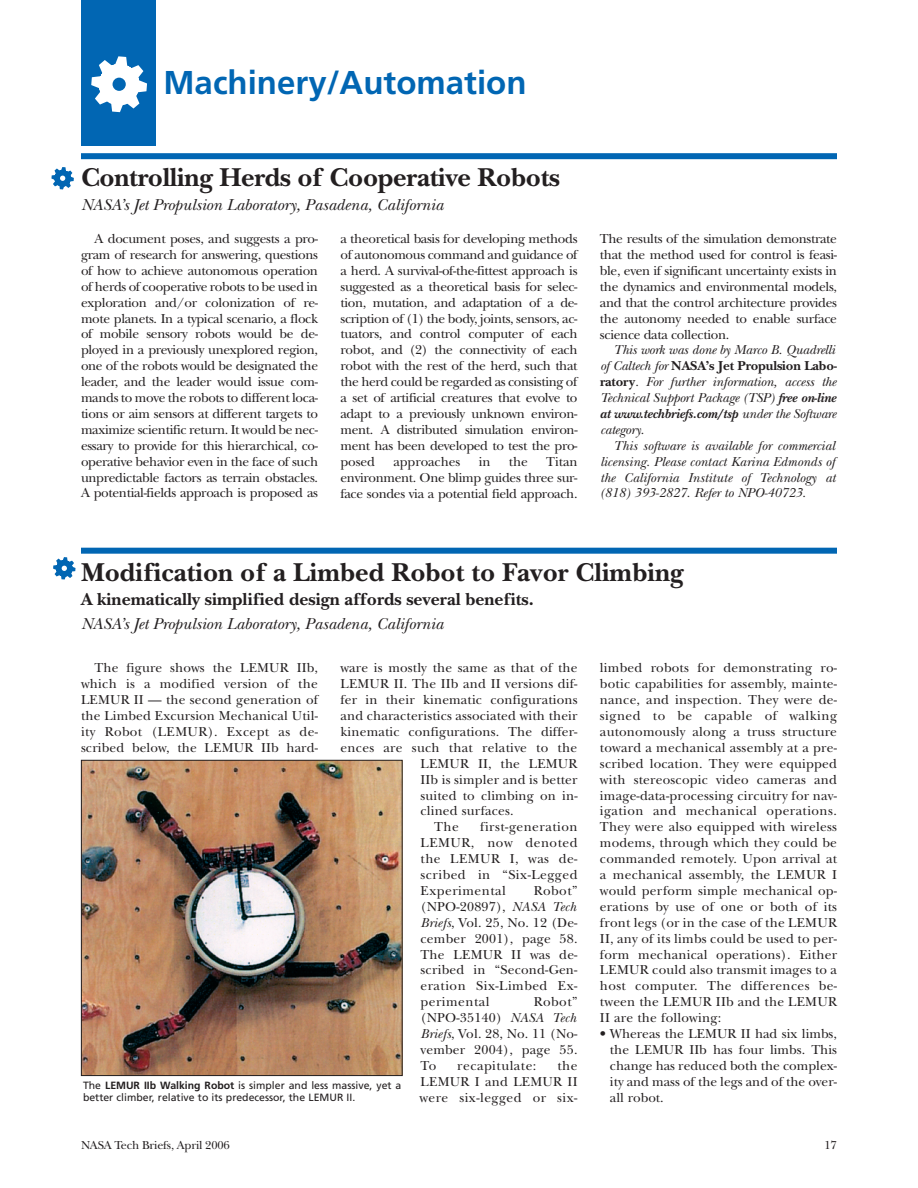
<style>
.page{position:relative;width:918px;height:1188px;background:#fff}
.page>*{position:absolute;margin:0;border:0;box-sizing:border-box;transform-origin:0 0}
.t1{font:700 33px "Frutiger";color:#0166b3}
.t2{font:700 27px "New Baskerville";color:#231f20}
.t3{font:700 18px "New Baskerville";color:#231f20}
.t4{font:italic 16.5px "New Baskerville";color:#231f20}
.t5{font:13.5px/15.9px "New Baskerville";letter-spacing:.01em;color:#231f20;text-align:justify}
.t6{font:italic 13.5px/15.9px "New Baskerville";letter-spacing:-.01em;color:#231f20}
.t7{font:13.5px "New Baskerville";letter-spacing:.035em;color:#231f20}
.t8{font:12px "New Baskerville";letter-spacing:-.015em;color:#231f20}
.t9{font:10.5px/12px "Frutiger";color:#231f20}
.s1{font-weight:700;font-style:normal}
.s2{font-weight:700}
.s3{font-style:italic}
</style>
<div class="page">
<div style="left:81px;top:0;width:75px;height:145px;background:#0166b3"></div>
<svg style="left:91px;top:56px;width:56px;height:56px"></svg>
<div style="left:113px;top:78px;width:13px;height:13px;background:#0166b3;border-radius:50%"></div>
<div style="left:81px;top:548px;width:756px;height:6px;background:#0166b3"></div>
<img style="left:83px;top:762px;width:318px;height:312px">
<div style="left:81px;top:760px;width:322px;height:316px;border:1px solid #231f20"></div>
<div style="left:81px;top:153px;width:756px;height:6px;background:#0166b3"></div>
<svg style="left:51px;top:167px;width:23px;height:22px"></svg>
<svg style="left:53px;top:557px;width:23px;height:23px"></svg>
<h1 class="t1" style="left:164px;top:69px;width:365px">Machinery/Automation</h1>
<h2 class="t2" style="left:81px;top:168px;width:480px">Controlling Herds of Cooperative Robots</h2>
<p class="t4" style="left:81px;top:199px;width:364px">NASA’s Jet Propulsion Laboratory, Pasadena, California</p>
<p class="t5" style="left:81px;top:232px;width:239px;text-indent:14px">A document poses, and suggests a pro&shy;gram of research for answering, questions of how to achieve autonomous operation of herds of cooperative robots to be used in exploration and/or colonization of re&shy;mote planets. In a typical scenario, a flock of mobile sensory robots would be de&shy;ployed in a previously unexplored region, one of the robots would be designated the leader, and the leader would issue com&shy;mands to move the robots to different loca&shy;tions or aim sensors at different targets to maximize scientific return. It would be nec&shy;essary to provide for this hierarchical, co&shy;operative behavior even in the face of such unpredictable factors as terrain obstacles.<br>A potential-fields approach is proposed as</p>
<p class="t5" style="left:340px;top:232px;width:239px">a theoretical basis for developing methods of autonomous command and guidance of a herd. A survival-of-the-fittest approach is suggested as a theoretical basis for selec&shy;tion, mutation, and adaptation of a de&shy;scription of (1) the body, joints, sensors, ac&shy;tuators, and control computer of each robot, and (2) the connectivity of each robot with the rest of the herd, such that the herd could be regarded as consisting of a set of artificial creatures that evolve to adapt to a previously unknown environ&shy;ment. A distributed simulation environ&shy;ment has been developed to test the pro&shy;posed</p>
<p class="t5" style="left:393px;top:455px;width:68px">approaches</p>
<p class="t5" style="left:479px;top:455px;width:13px">in</p>
<p class="t5" style="left:509px;top:455px;width:21px">the</p>
<p class="t5" style="left:340px;top:455px;width:239px;text-indent:206px">Titan environment. One blimp guides three sur&shy;face sondes via a potential field approach.</p>
<p class="t5" style="left:600px;top:232px;width:239px">The results of the simulation demonstrate that the method used for control is feasi&shy;ble, even if significant uncertainty exists in the dynamics and environmental models, and that the control architecture provides the autonomy needed to enable surface science data collection.</p>
<p class="t6" style="left:600px;top:344px;width:239px;text-indent:14px">This work was done by Marco B. Quadrelli of Caltech for <span class="s1">NASA’s Jet Propulsion Labo&shy;ratory</span>. For further information, access the Technical Support Package (TSP) <span class="s2">free on-line at www.techbriefs.com/tsp</span> under the Software category.</p>
<p class="t6" style="left:600px;top:439px;width:237px;text-align:justify;text-indent:14px">This software is available for commercial licensing. Please contact Karina Edmonds of the California Institute of Technology at (818) 393-2827. Refer to NPO-40723.</p>
<h2 class="t2" style="left:81px;top:563px;width:604px">Modification of a Limbed Robot to Favor Climbing</h2>
<h3 class="t3" style="left:81px;top:593px;width:454px">A kinematically simplified design affords several benefits.</h3>
<p class="t4" style="left:81px;top:618px;width:364px">NASA’s Jet Propulsion Laboratory, Pasadena, California</p>
<p class="t5" style="left:81px;top:661px;width:239px;text-indent:14px">The figure shows the LEMUR IIb, which is a modified version of the LEMUR II — the second generation of the Limbed Excursion Mechanical Util&shy;ity Robot (LEMUR). Except as de&shy;scribed below, the LEMUR IIb hard-</p>
<p class="t5" style="left:340px;top:661px;width:239px">ware is mostly the same as that of the</p>
<p class="t5" style="left:600px;top:661px;width:239px">limbed robots for demonstrating ro&shy;botic capabilities for assembly, mainte&shy;nance, and inspection. They were de&shy;signed to be capable of walking autonomously along a truss structure toward a mechanical assembly at a pre&shy;scribed location. They were equipped with stereoscopic video cameras and image-data-processing circuitry for nav&shy;igation and mechanical operations.<br>They were also equipped with wireless modems, through which they could be commanded remotely. Upon arrival at a mechanical assembly, the LEMUR I would perform simple mechanical op&shy;erations by use of one or both of its front legs (or in the case of the LEMUR II, any of its limbs could be used to per&shy;form mechanical operations). Either LEMUR could also transmit images to a host computer. The differences be&shy;tween the LEMUR IIb and the LEMUR II are the following:</p>
<p class="t5" style="left:610px;top:1027px;width:229px;text-indent:-10px">• Whereas the LEMUR II had six limbs, the LEMUR IIb has four limbs. This change has reduced both the complex&shy;ity and mass of the legs and of the over&shy;all robot.</p>
<p class="t5" style="left:340px;top:677px;width:239px">LEMUR II. The IIb and II versions dif-</p>
<p class="t5" style="left:340px;top:693px;width:239px">fer in their kinematic configurations</p>
<p class="t5" style="left:340px;top:709px;width:239px">and characteristics associated with their</p>
<p class="t5" style="left:340px;top:725px;width:239px">kinematic configurations. The differ-</p>
<p class="t5" style="left:340px;top:741px;width:238px">ences are such that relative to the</p>
<p class="t5" style="left:421px;top:757px;width:158px">LEMUR II, the LEMUR</p>
<p class="t5" style="left:421px;top:773px;width:159px">IIb is simpler and is better</p>
<p class="t5" style="left:421px;top:789px;width:159px">suited to climbing on in-</p>
<p class="t5" style="left:421px;top:805px;width:95px">clined surfaces.</p>
<p class="t5" style="left:434px;top:820px;width:26px">The</p>
<p class="t5" style="left:421px;top:820px;width:158px;text-indent:60px">first-generation LEMUR, now denoted the LEMUR I, was de&shy;scribed in “Six-Legged Experimental</p>
<p class="t5" style="left:421px;top:884px;width:159px;text-indent:113px">Robot” (NPO-20897), <span class="s3">NASA Tech Briefs</span>, Vol. 25, No. 12 (De&shy;cember 2001), page 58.<br>The LEMUR II was de&shy;scribed in “Second-Gen&shy;eration Six-Limbed Ex&shy;perimental</p>
<p class="t5" style="left:421px;top:995px;width:159px;text-indent:113px">Robot” (NPO-35140) <span class="s3">NASA Tech Briefs</span>, Vol. 28, No. 11 (No&shy;vember 2004), page 55.<br>To</p>
<p class="t5" style="left:419px;top:1059px;width:160px;text-indent:138px">the LEMUR I and LEMUR II were six-legged or six-</p>
<p class="t7" style="left:457px;top:1061px;width:81px">recapitulate:</p>
<p class="t9" style="left:83px;top:1080px;width:320px">The <span class="s2">LEMUR IIb Walking Robot</span> is simpler and less massive, yet a better climber, relative to its predecessor, the LEMUR II.</p>
<p class="t8" style="left:81px;top:1141px;width:150px">NASA Tech Briefs, April 2006</p>
<p class="t8" style="left:824px;top:1141px;width:14px">17</p>
</div>
